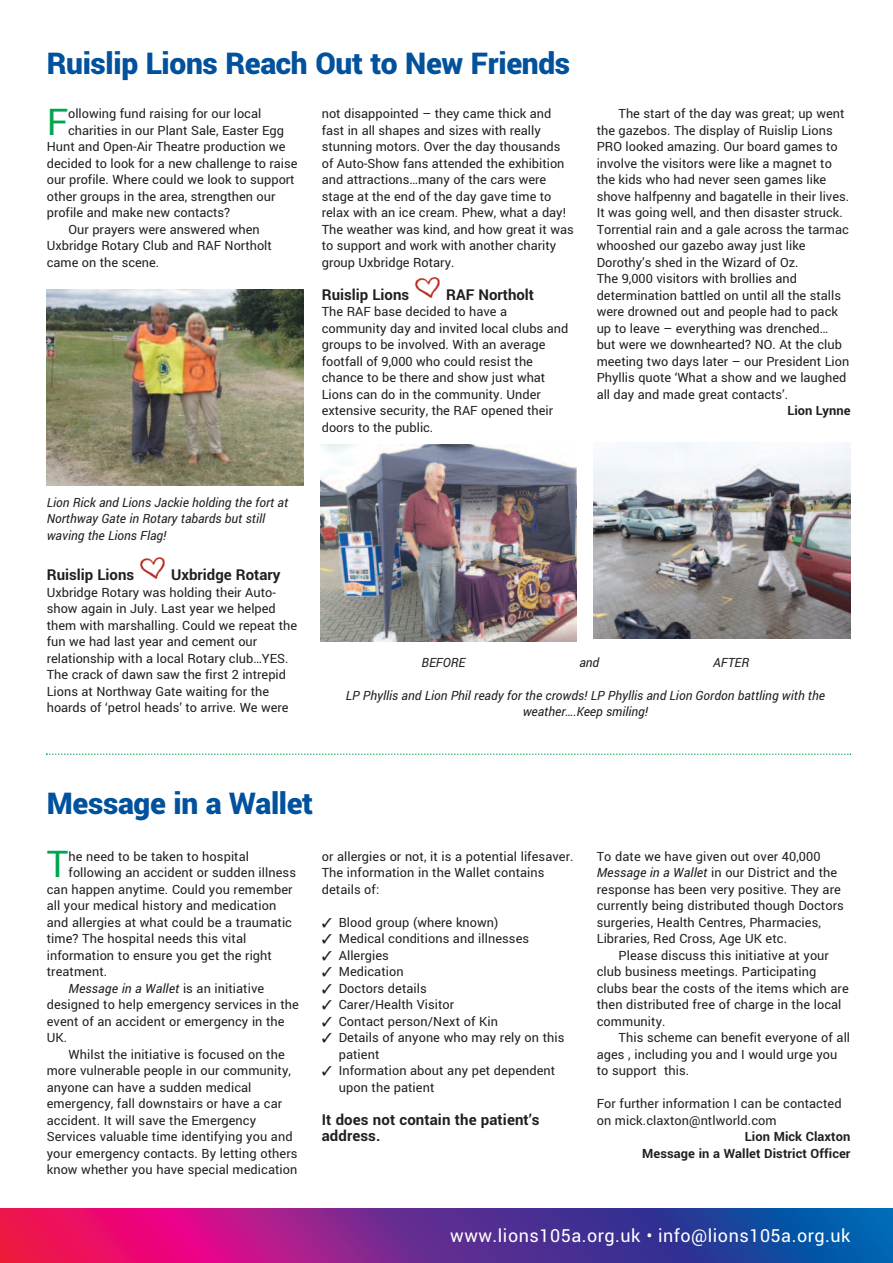
<style>
.page{position:relative;width:893px;height:1263px;background:#fff}
.page>*{position:absolute;margin:0;border:0;box-sizing:border-box;transform-origin:0 0}
.t1{font:36.9px "Roboto";color:#00a54f}
.t2{font:900 30px "Roboto";letter-spacing:-.01em;color:#01519c}
.t3{font:18px "Roboto";letter-spacing:.03em;color:#fff}
.t4{font:700 15px/16.5px "Roboto";color:#231f20}
.t5{font:12.75px/16.5px "Roboto";color:#231f20}
.t6{font:italic 12.75px/16.5px "Roboto";color:#231f20}
.t7{font:700 12.75px/16.5px "Roboto";letter-spacing:.005em;color:#231f20;text-align:right}
.s1{font-style:normal}
.s2{font-style:italic}
</style>
<div class="page">
<svg style="left:0;top:1208px;width:893px;height:55px;background:#742b8b"></svg>
<svg style="left:46px;top:753px;width:805px;height:2px"></svg>
<img style="left:140px;top:557px;width:25px;height:22px">
<img style="left:415px;top:277px;width:25px;height:21px">
<img style="left:47px;top:289px;width:256px;height:197px">
<img style="left:320px;top:445px;width:257px;height:196px">
<img style="left:594px;top:442px;width:256px;height:197px">
<h2 class="t2" style="left:47px;top:46px;width:525px">Ruislip Lions Reach Out to New Friends</h2>
<h1 class="t1" style="left:47px;top:100px;width:23px">F</h1>
<p class="t5" style="left:68px;top:105px;width:195px">ollowing fund raising for our local</p>
<p class="t5" style="left:68px;top:122px;width:217px">charities in our Plant Sale, Easter Egg</p>
<p class="t5" style="left:47px;top:138px;width:240px">Hunt and Open-Air Theatre production we</p>
<p class="t5" style="left:47px;top:155px;width:252px">decided to look for a new challenge to raise</p>
<p class="t5" style="left:47px;top:171px;width:249px">our profile. Where could we look to support</p>
<p class="t5" style="left:47px;top:188px;width:230px">other groups in the area, strengthen our</p>
<p class="t5" style="left:47px;top:204px;width:185px">profile and make new contacts?</p>
<p class="t5" style="left:69px;top:221px;width:193px">Our prayers were answered when</p>
<p class="t5" style="left:47px;top:237px;width:227px">Uxbridge Rotary Club and RAF Northolt</p>
<p class="t5" style="left:47px;top:254px;width:114px">came on the scene.</p>
<p class="t5" style="left:322px;top:105px;width:253px">not disappointed – they came thick and fast in all shapes and sizes with really stunning motors. Over the day thousands of Auto-Show fans attended the exhibition and attractions…many of the cars were stage at the end of the day gave time to relax with an ice cream. Phew, what a day!<br>The weather was kind, and how great it was to support and work with another charity group Uxbridge Rotary.</p>
<p class="t4" style="left:322px;top:286px;width:89px">Ruislip Lions</p>
<p class="t4" style="left:446px;top:286px;width:90px">RAF Northolt</p>
<p class="t5" style="left:322px;top:303px;width:248px">The RAF base decided to have a community day and invited local clubs and groups to be involved. With an average footfall of 9,000 who could resist the chance to be there and show just what Lions can do in the community. Under extensive security, the RAF opened their doors to the public.</p>
<p class="t5" style="left:597px;top:105px;width:254px;text-indent:22px">The start of the day was great; up went the gazebos. The display of Ruislip Lions PRO looked amazing. Our board games to involve the visitors were like a magnet to the kids who had never seen games like shove halfpenny and bagatelle in their lives.<br>It was going well, and then disaster struck.<br>Torrential rain and a gale across the tarmac whooshed our gazebo away just like Dorothy’s shed in the Wizard of Oz.<br>The 9,000 visitors with brollies and determination battled on until all the stalls were drowned out and people had to pack up to leave – everything was drenched… but were we downhearted? NO. At the club meeting two days later – our President Lion Phyllis quote ‘What a show and we laughed all day and made great contacts’.</p>
<p class="t7" style="left:787px;top:402px;width:65px">Lion Lynne</p>
<p class="t6" style="left:47px;top:494px;width:243px">Lion Rick and Lions Jackie holding the fort at<br>Northway Gate in Rotary tabards but still waving the Lions Flag!</p>
<p class="t4" style="left:47px;top:567px;width:89px">Ruislip Lions</p>
<p class="t4" style="left:171px;top:567px;width:111px">Uxbridge Rotary</p>
<p class="t5" style="left:47px;top:584px;width:252px">Uxbridge Rotary was holding their Auto&shy;show again in July. Last year we helped them with marshalling. Could we repeat the fun we had last year and cement our relationship with a local Rotary club…YES.<br>The crack of dawn saw the first 2 intrepid Lions at Northway Gate waiting for the hoards of ‘petrol heads’ to arrive. We were</p>
<p class="t6" style="left:422px;top:654px;width:45px">BEFORE</p>
<p class="t6" style="left:579px;top:654px;width:21px">and</p>
<p class="t6" style="left:713px;top:654px;width:38px">AFTER</p>
<p class="t6" style="left:346px;top:687px;width:481px;text-align:center">LP Phyllis and Lion Phil ready for the crowds! LP Phyllis and Lion Gordon battling with the weather….Keep smiling!</p>
<h2 class="t2" style="left:47px;top:786px;width:268px">Message in a Wallet</h2>
<h1 class="t1" style="left:47px;top:843px;width:23px">T</h1>
<p class="t5" style="left:69px;top:848px;width:182px">he need to be taken to hospital</p>
<p class="t5" style="left:69px;top:864px;width:229px">following an accident or sudden illness</p>
<p class="t5" style="left:47px;top:881px;width:247px">can happen anytime. Could you remember</p>
<p class="t5" style="left:47px;top:897px;width:231px">all your medical history and medication</p>
<p class="t5" style="left:47px;top:914px;width:247px">and allergies at what could be a traumatic</p>
<p class="t5" style="left:47px;top:930px;width:201px">time? The hospital needs this vital</p>
<p class="t5" style="left:47px;top:947px;width:227px">information to ensure you get the right</p>
<p class="t5" style="left:47px;top:963px;width:62px">treatment.</p>
<p class="t6" style="left:69px;top:980px;width:197px">Message in a Wallet <span class="s1">is an initiative</span></p>
<p class="t5" style="left:47px;top:996px;width:254px">designed to help emergency services in the</p>
<p class="t5" style="left:47px;top:1013px;width:239px">event of an accident or emergency in the</p>
<p class="t5" style="left:47px;top:1029px;width:22px">UK.</p>
<p class="t5" style="left:69px;top:1046px;width:218px">Whilst the initiative is focused on the</p>
<p class="t5" style="left:47px;top:1062px;width:246px">more vulnerable people in our community,</p>
<p class="t5" style="left:47px;top:1079px;width:206px">anyone can have a sudden medical</p>
<p class="t5" style="left:47px;top:1095px;width:237px">emergency, fall downstairs or have a car</p>
<p class="t5" style="left:47px;top:1112px;width:211px">accident. It will save the Emergency</p>
<p class="t5" style="left:47px;top:1128px;width:247px">Services valuable time identifying you and</p>
<p class="t5" style="left:47px;top:1145px;width:252px">your emergency contacts. By letting others</p>
<p class="t5" style="left:47px;top:1161px;width:252px">know whether you have special medication</p>
<p class="t5" style="left:322px;top:848px;width:253px">or allergies or not, it is a potential lifesaver.<br>The information in the Wallet contains details of:</p>
<p class="t5" style="left:322px;top:914px;width:178px">✓ Blood group (where known)</p>
<p class="t5" style="left:322px;top:930px;width:209px">✓ Medical conditions and illnesses</p>
<p class="t5" style="left:322px;top:947px;width:69px">✓ Allergies</p>
<p class="t5" style="left:322px;top:963px;width:83px">✓ Medication</p>
<p class="t5" style="left:322px;top:980px;width:107px">✓ Doctors details</p>
<p class="t5" style="left:322px;top:996px;width:134px">✓ Carer/Health Visitor</p>
<p class="t5" style="left:322px;top:1013px;width:178px">✓ Contact person/Next of Kin</p>
<p class="t5" style="left:339px;top:1029px;width:227px;text-indent:-17px">✓ Details of anyone who may rely on this patient</p>
<p class="t5" style="left:339px;top:1062px;width:218px;text-indent:-17px">✓ Information about any pet dependent upon the patient</p>
<p class="t4" style="left:322px;top:1111px;width:219px">It does not contain the patient’s address.</p>
<p class="t5" style="left:597px;top:848px;width:249px">To date we have given out over 40,000<br><span class="s2">Message in a Wallet</span> in our District and the response has been very positive. They are currently being distributed though Doctors surgeries, Health Centres, Pharmacies, Libraries, Red Cross, Age UK etc.</p>
<p class="t5" style="left:597px;top:947px;width:254px;text-indent:22px">Please discuss this initiative at your club business meetings. Participating clubs bear the costs of the items which are then distributed free of charge in the local community.</p>
<p class="t5" style="left:597px;top:1029px;width:255px;text-indent:22px">This scheme can benefit everyone of all ages , including you and I would urge you to support this.</p>
<p class="t5" style="left:597px;top:1095px;width:246px">For further information I can be contacted on mick.claxton@ntlworld.com</p>
<p class="t7" style="left:642px;top:1128px;width:210px">Lion Mick Claxton<br>Message in a Wallet District Officer</p>
<h3 class="t3" style="left:450px;top:1225px;width:402px">www.lions105a.org.uk • info@lions105a.org.uk</h3>
</div>
